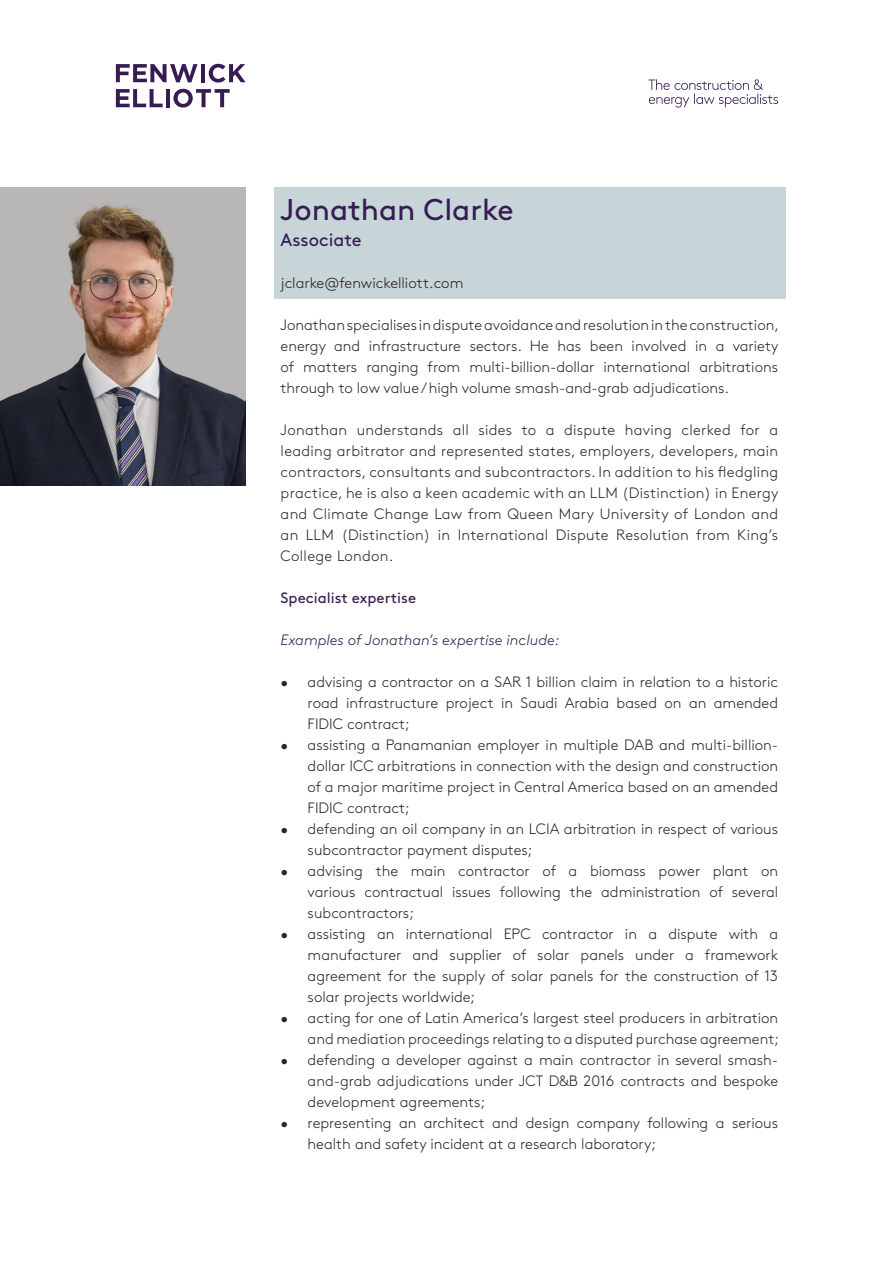
<style>
.page{position:relative;width:893px;height:1263px;background:#fff}
.page>*{position:absolute;margin:0;border:0;box-sizing:border-box;transform-origin:0 0}
.t1{font:30px "Brown";color:#361c53}
.t2{font:18px "Brown";color:#361c53}
.t3{font:300 15px/21px "Brown";color:#292623;text-align:justify}
.t4{font:italic 300 15px "Brown";color:#361c53}
.t5{font:300 15px "Brown";color:#231f20}
.t6{font:15px "Brown";color:#361c53}
</style>
<div class="page">
<div style="left:274px;top:187px;width:511px;height:112px;background:#c7d4d8"></div>
<svg style="left:648px;top:79px;width:130px;height:29px"></svg>
<svg style="left:116px;top:64px;width:82px;height:18px"></svg>
<hr style="left:201px;top:64px;width:4px;height:18px;background:#361c53">
<svg style="left:209px;top:64px;width:37px;height:19px"></svg>
<svg style="left:116px;top:89px;width:47px;height:18px"></svg>
<hr style="left:166px;top:89px;width:4px;height:18px;background:#361c53">
<svg style="left:173px;top:89px;width:57px;height:19px"></svg>
<img style="left:0;top:187px;width:246px;height:299px">
<p class="t1" style="left:281px;top:187px;width:235px">Jonathan Clarke</p>
<p class="t2" style="left:281px;top:226px;width:82px">Associate</p>
<p class="t5" style="left:281px;top:272px;width:184px">jclarke@fenwickelliott.com</p>
<p class="t3" style="left:281px;top:313px;width:500px">Jonathan specialises in dispute avoidance and resolution in the construction, energy and infrastructure sectors. He has been involved in a variety of matters ranging from multi-billion-dollar international arbitrations through to low value / high volume smash-and-grab adjudications.</p>
<p class="t3" style="left:281px;top:418px;width:499px">Jonathan understands all sides to a dispute having clerked for a leading arbitrator and represented states, employers, developers, main contractors, consultants and subcontractors. In addition to his fledgling practice, he is also a keen academic with an LLM (Distinction) in Energy and Climate Change Law from Queen Mary University of London and an LLM (Distinction) in International Dispute Resolution from King’s College London.</p>
<p class="t6" style="left:281px;top:586px;width:137px">Specialist expertise</p>
<p class="t4" style="left:281px;top:629px;width:280px">Examples of Jonathan’s expertise include:</p>
<p class="t3" style="left:308px;top:670px;width:472px;text-indent:-27px">• advising a contractor on a SAR 1 billion claim in relation to a historic road infrastructure project in Saudi Arabia based on an amended FIDIC contract;</p>
<p class="t3" style="left:308px;top:733px;width:472px;text-indent:-27px">• assisting a Panamanian employer in multiple DAB and multi-billion&shy;dollar ICC arbitrations in connection with the design and construction of a major maritime project in Central America based on an amended FIDIC contract;</p>
<p class="t3" style="left:308px;top:817px;width:472px;text-indent:-27px">• defending an oil company in an LCIA arbitration in respect of various subcontractor payment disputes;</p>
<p class="t3" style="left:308px;top:859px;width:472px;text-indent:-27px">• advising the main contractor of a biomass power plant on various contractual issues following the administration of several subcontractors;</p>
<p class="t3" style="left:308px;top:922px;width:472px;text-indent:-27px">• assisting an international EPC contractor in a dispute with a manufacturer and supplier of solar panels under a framework agreement for the supply of solar panels for the construction of 13 solar projects worldwide;</p>
<p class="t3" style="left:281px;top:1006px;width:500px;text-align:right">• acting for one of Latin America’s largest steel producers in arbitration and mediation proceedings relating to a disputed purchase agreement;</p>
<p class="t3" style="left:308px;top:1048px;width:472px;text-indent:-27px">• defending a developer against a main contractor in several smash&shy;and-grab adjudications under JCT D&amp;B 2016 contracts and bespoke development agreements;</p>
<p class="t3" style="left:308px;top:1111px;width:472px;text-indent:-27px">• representing an architect and design company following a serious health and safety incident at a research laboratory;</p>
</div>
